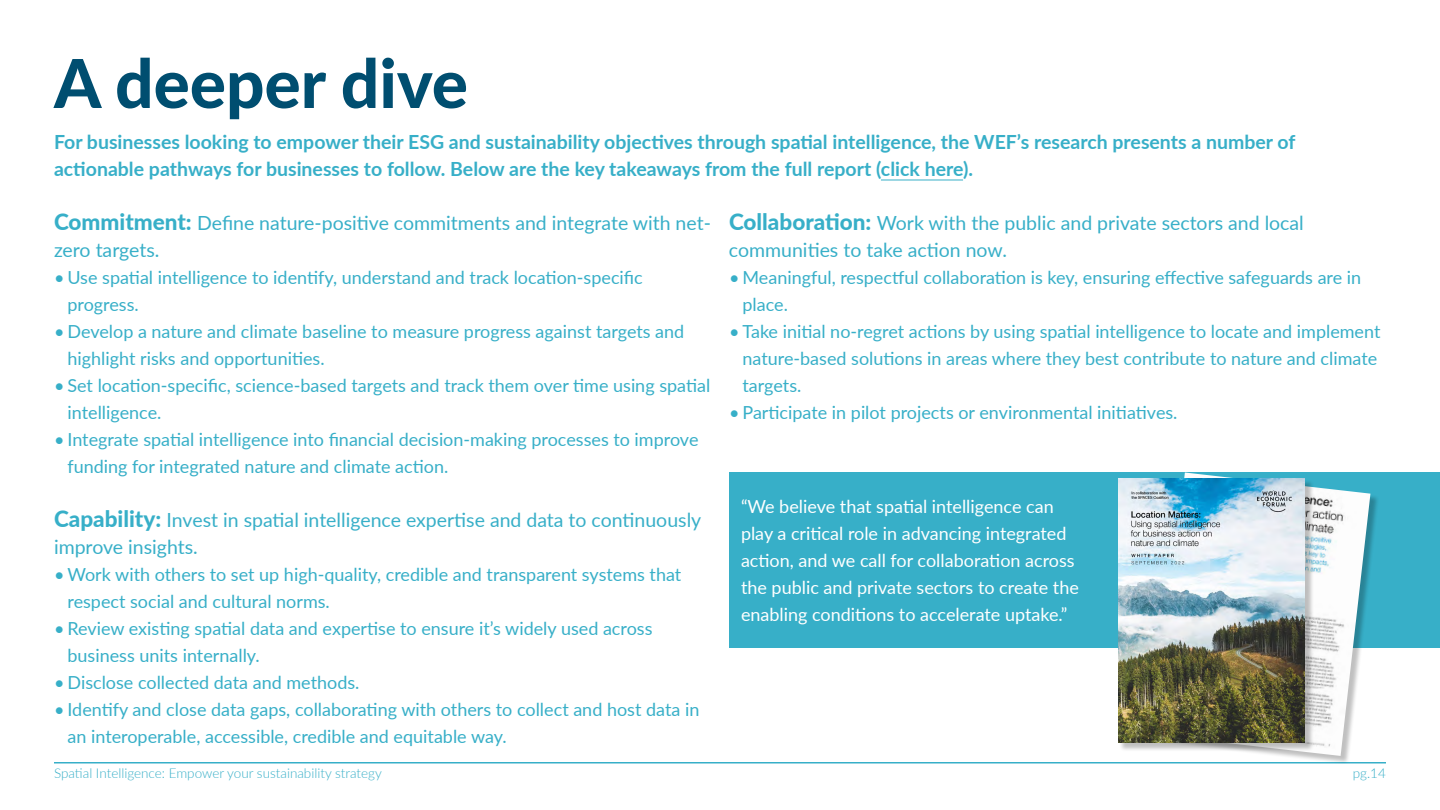
<style>
.page{position:relative;width:1440px;height:810px;background:#fff}
.page>*{position:absolute;margin:0;border:0;box-sizing:border-box;transform-origin:0 0}
.t1{font:800 67.5px "Lato";color:#004e70}
.t2{font:19.5px/27px "Lato";color:#37afc8}
.t3{font:700 19.5px/27px "Lato";color:#37afc8}
.t4{font:18px/27px "Lato";color:#37afc8}
.t5{font:18px/27px "Lato";color:#fff}
.t6{font:300 13.5px "Lato";color:#37afc8}
.s1{font-weight:800;font-size:22.5px}
</style>
<div class="page">
<hr style="left:881px;top:180px;width:82px;height:1px;background:#37afc8">
<hr style="left:54px;top:762px;width:1332px;height:2px;background:#37afc8">
<div style="left:729px;top:472px;width:711px;height:176px;background:#37afc8"></div>
<div style="left:1156px;top:474px;width:224px;height:291px;background:#000;opacity:.25"></div>
<img style="left:1155px;top:473px;width:215px;height:283px">
<div style="left:1119px;top:480px;width:195px;height:272px;background:#000;opacity:.25"></div>
<img style="left:1118px;top:479px;width:187px;height:263px">
<h1 class="t1" style="left:54px;top:33px;width:415px">A deeper dive</h1>
<p class="t3" style="left:54px;top:127px;width:1243px">For businesses looking to empower their ESG and sustainability objectives through spatial intelligence, the WEF’s research presents a number of actionable pathways for businesses to follow. Below are the key takeaways from the full report (click here).</p>
<p class="t2" style="left:54px;top:208px;width:658px"><span class="s1">Commitment:</span> Define nature-positive commitments and integrate with net&shy;zero targets.</p>
<p class="t4" style="left:68px;top:263px;width:577px;text-indent:-14px">• Use spatial intelligence to identify, understand and track location-specific progress.</p>
<p class="t4" style="left:68px;top:317px;width:618px;text-indent:-14px">• Develop a nature and climate baseline to measure progress against targets and highlight risks and opportunities.</p>
<p class="t4" style="left:68px;top:371px;width:644px;text-indent:-14px">• Set location-specific, science-based targets and track them over time using spatial intelligence.</p>
<p class="t4" style="left:67px;top:425px;width:633px;text-indent:-13px">• Integrate spatial intelligence into financial decision-making processes to improve funding for integrated nature and climate action.</p>
<p class="t2" style="left:54px;top:505px;width:649px"><span class="s1">Capability:</span> Invest in spatial intelligence expertise and data to continuously improve insights.</p>
<p class="t4" style="left:68px;top:560px;width:615px;text-indent:-14px">• Work with others to set up high-quality, credible and transparent systems that respect social and cultural norms.</p>
<p class="t4" style="left:68px;top:614px;width:587px;text-indent:-14px">• Review existing spatial data and expertise to ensure it’s widely used across business units internally.</p>
<p class="t4" style="left:54px;top:668px;width:307px">• Disclose collected data and methods.</p>
<p class="t4" style="left:68px;top:695px;width:633px;text-indent:-13px">• Identify and close data gaps, collaborating with others to collect and host data in an interoperable, accessible, credible and equitable way.</p>
<p class="t2" style="left:729px;top:208px;width:576px"><span class="s1">Collaboration:</span> Work with the public and private sectors and local communities to take action now.</p>
<p class="t4" style="left:742px;top:263px;width:620px;text-indent:-14px">• Meaningful, respectful collaboration is key, ensuring effective safeguards are in place.</p>
<p class="t4" style="left:742px;top:317px;width:640px;text-indent:-14px">• Take initial no-regret actions by using spatial intelligence to locate and implement nature-based solutions in areas where they best contribute to nature and climate targets.</p>
<p class="t4" style="left:729px;top:398px;width:450px">• Participate in pilot projects or environmental initiatives.</p>
<p class="t5" style="left:741px;top:492px;width:339px">“We believe that spatial intelligence can play a critical role in advancing integrated action, and we call for collaboration across the public and private sectors to create the enabling conditions to accelerate uptake.”</p>
<p class="t6" style="left:54px;top:764px;width:329px">Spatial Intelligence: Empower your sustainability strategy</p>
<p class="t6" style="left:1353px;top:764px;width:35px">pg.14</p>
</div>
